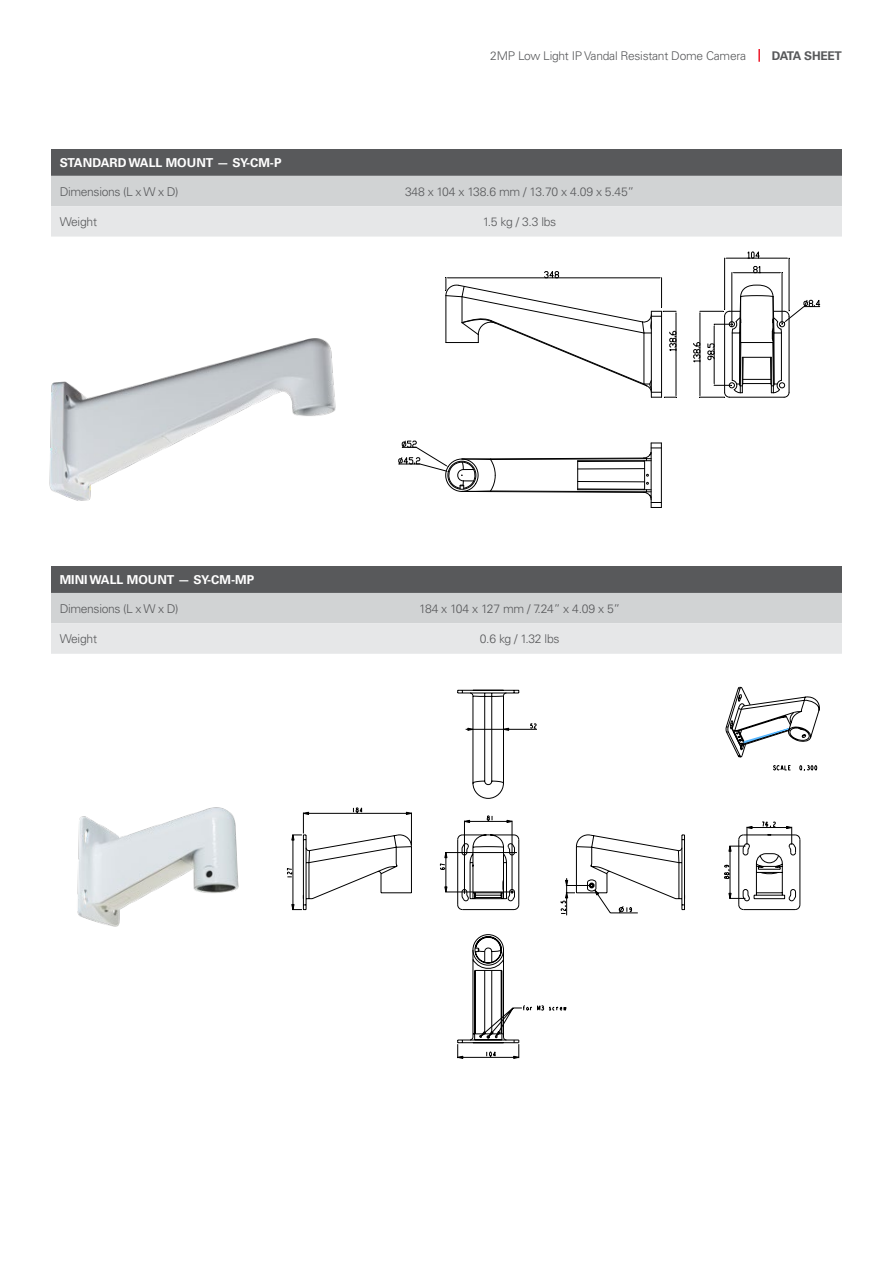
<style>
.page{position:relative;width:893px;height:1263px;background:#fff}
.page>*{position:absolute;margin:0;border:0;box-sizing:border-box;transform-origin:0 0}
.t1{font:700 12.3px "Univers";color:#fff}
.t2{font:300 12.15px "Univers";letter-spacing:-.02em;color:#58595b}
.t3{font:700 12.15px "Univers";letter-spacing:-.02em;color:#58595b}
.t4{font:300 12px "Univers LT Pro 45";letter-spacing:-.02em;color:#57585a}
.t5{font:700 12px "Univers LT Pro 65";letter-spacing:-.02em;color:#57585a}
</style>
<div class="page">
<svg style="left:758px;top:49px;width:2px;height:13px"></svg>
<div style="left:51px;top:149px;width:791px;height:27px;background:#58595b"></div>
<svg style="left:51px;top:176px;width:791px;height:61px"></svg>
<hr style="left:732px;top:273px;width:1px;height:53px;background:#000">
<hr style="left:782px;top:273px;width:1px;height:51px;background:#000">
<hr style="left:734px;top:272px;width:46px;height:1px;background:#000">
<svg style="left:754px;top:266px;width:7px;height:7px"></svg>
<hr style="left:724px;top:258px;width:1px;height:51px;background:#000">
<hr style="left:789px;top:258px;width:1px;height:53px;background:#000">
<hr style="left:727px;top:258px;width:60px;height:1px;background:#000">
<svg style="left:748px;top:252px;width:11px;height:7px"></svg>
<hr style="left:661px;top:443px;width:1px;height:64px;background:#000">
<svg style="left:446px;top:271px;width:231px;height:127px"></svg>
<svg style="left:694px;top:285px;width:126px;height:113px"></svg>
<svg style="left:399px;top:441px;width:262px;height:67px"></svg>
<img style="left:49px;top:338px;width:287px;height:163px">
<div style="left:51px;top:566px;width:791px;height:27px;background:#58595b"></div>
<svg style="left:51px;top:593px;width:791px;height:61px"></svg>
<svg style="left:305px;top:687px;width:515px;height:354px"></svg>
<svg style="left:481px;top:1031px;width:20px;height:7px"></svg>
<img style="left:77px;top:807px;width:162px;height:120px">
<p class="t4" style="left:490px;top:48px;width:257px">2MP Low Light IP Vandal Resistant Dome Camera</p>
<p class="t2" style="left:646px;top:49px;width:107px">Camera Accessories</p>
<p class="t5" style="left:772px;top:48px;width:72px">DATA SHEET</p>
<p class="t3" style="left:780px;top:49px;width:73px">DATA SHEET</p>
<p class="t1" style="left:60px;top:155px;width:223px">STANDARD WALL MOUNT — SY-CM-P</p>
<p class="t2" style="left:60px;top:184px;width:120px">Dimensions (L x W x D)</p>
<p class="t2" style="left:405px;top:184px;width:231px">348 x 104 x 138.6 mm / 13.70 x 4.09 x 5.45”</p>
<p class="t2" style="left:60px;top:215px;width:39px">Weight</p>
<p class="t2" style="left:483px;top:215px;width:75px">1.5 kg / 3.3 lbs</p>
<p class="t1" style="left:60px;top:573px;width:196px">MINI WALL MOUNT — SY-CM-MP</p>
<p class="t2" style="left:60px;top:601px;width:120px">Dimensions (L x W x D)</p>
<p class="t2" style="left:419px;top:601px;width:203px">184 x 104 x 127 mm / 7.24” x 4.09 x 5”</p>
<p class="t2" style="left:60px;top:632px;width:39px">Weight</p>
<p class="t2" style="left:480px;top:632px;width:81px">0.6 kg / 1.32 lbs</p>
</div>
